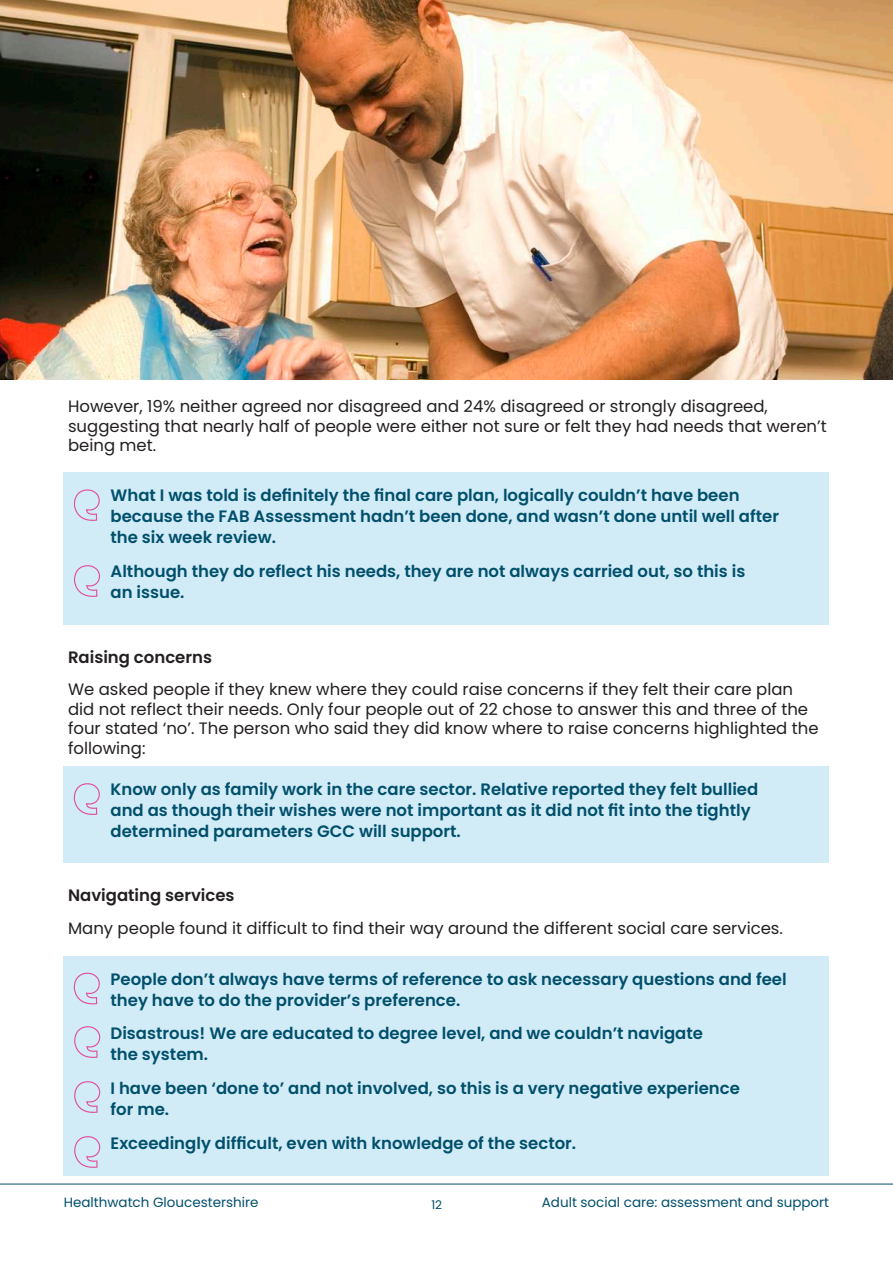
<style>
.page{position:relative;width:893px;height:1263px;background:#fff}
.page>*{position:absolute;margin:0;border:0;box-sizing:border-box;transform-origin:0 0}
.Content_paragraphs{font:600 16.5px/21px "Poppins";color:#004f6b}
.Content_paragraphs-2{font:16.5px/19.5px "Poppins";color:#231f20}
.Content_paragraphs-3{font:600 16.5px "Poppins";color:#231f20}
.t1{font:13.5px "Poppins";color:#004f6b}
.t2{font:12px "Poppins";color:#004f6b}
</style>
<div class="page">
<hr style="left:0;top:1184px;width:893px;height:1px;background:#004f6b">
<div style="left:64px;top:472px;width:765px;height:152px;background:#d2ecf7"></div>
<svg style="left:74px;top:489px;width:26px;height:32px"></svg>
<svg style="left:74px;top:565px;width:26px;height:32px"></svg>
<img style="left:0;top:0;width:893px;height:379px">
<div style="left:64px;top:766px;width:765px;height:97px;background:#d2ecf7"></div>
<svg style="left:74px;top:783px;width:26px;height:32px"></svg>
<div style="left:64px;top:956px;width:765px;height:219px;background:#d2ecf7"></div>
<svg style="left:74px;top:1136px;width:26px;height:32px"></svg>
<svg style="left:74px;top:1026px;width:26px;height:32px"></svg>
<svg style="left:74px;top:973px;width:26px;height:31px"></svg>
<svg style="left:74px;top:1081px;width:26px;height:32px"></svg>
<p class="Content_paragraphs-2" style="left:68px;top:397px;width:760px">However, 19% neither agreed nor disagreed and 24% disagreed or strongly disagreed, suggesting that nearly half of people were either not sure or felt they had needs that weren’t being met.</p>
<p class="Content_paragraphs" style="left:111px;top:485px;width:670px">What I was told is definitely the final care plan, logically couldn’t have been because the FAB Assessment hadn’t been done, and wasn’t done until well after the six week review.</p>
<p class="Content_paragraphs" style="left:111px;top:561px;width:636px">Although they do reflect his needs, they are not always carried out, so this is an issue.</p>
<p class="Content_paragraphs-3" style="left:68px;top:648px;width:145px">Raising concerns</p>
<p class="Content_paragraphs-2" style="left:68px;top:680px;width:752px">We asked people if they knew where they could raise concerns if they felt their care plan did not reflect their needs. Only four people out of 22 chose to answer this and three of the four stated ‘no’. The person who said they did know where to raise concerns highlighted the following:</p>
<p class="Content_paragraphs" style="left:111px;top:779px;width:649px">Know only as family work in the care sector. Relative reported they felt bullied and as though their wishes were not important as it did not fit into the tightly determined parameters GCC will support.</p>
<p class="Content_paragraphs-3" style="left:68px;top:886px;width:168px">Navigating services</p>
<p class="Content_paragraphs-2" style="left:68px;top:918px;width:716px">Many people found it difficult to find their way around the different social care services.</p>
<p class="Content_paragraphs" style="left:111px;top:968px;width:678px">People don’t always have terms of reference to ask necessary questions and feel they have to do the provider’s preference.</p>
<p class="Content_paragraphs" style="left:111px;top:1023px;width:594px">Disastrous! We are educated to degree level, and we couldn’t navigate the system.</p>
<p class="Content_paragraphs" style="left:111px;top:1078px;width:631px">I have been ‘done to’ and not involved, so this is a very negative experience for me.</p>
<p class="Content_paragraphs" style="left:111px;top:1133px;width:467px">Exceedingly difficult, even with knowledge of the sector.</p>
<p class="t1" style="left:64px;top:1194px;width:196px">Healthwatch Gloucestershire</p>
<p class="t2" style="left:431px;top:1198px;width:12px">12</p>
<p class="t1" style="left:542px;top:1194px;width:289px">Adult social care: assessment and support</p>
</div>
